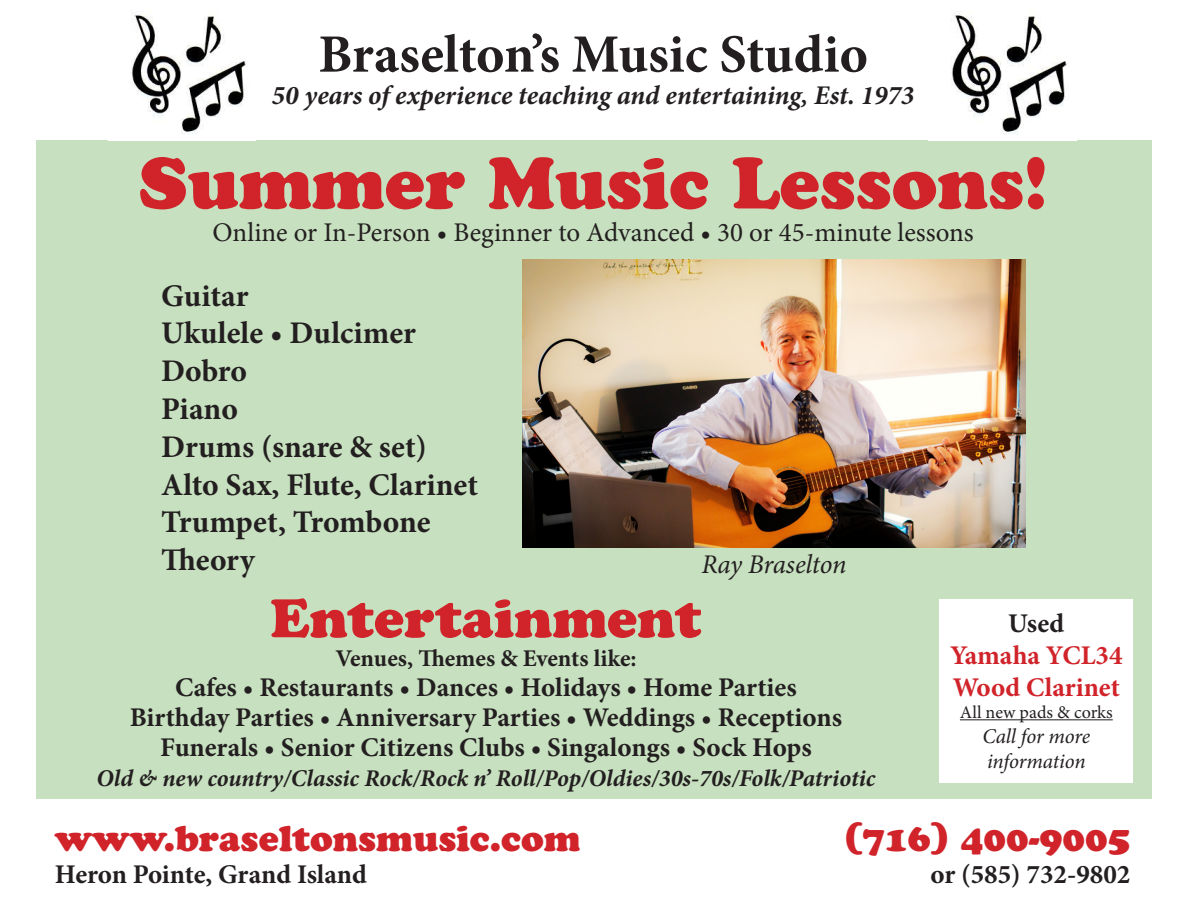
<style>
.page{position:relative;width:1188px;height:918px;background:#fff}
.page>*{position:absolute;margin:0;border:0;box-sizing:border-box;transform-origin:0 0}
.t1{font:72px "Cooper Black Std";color:#d1232a}
.t2{font:700 54px "Minion Pro";letter-spacing:-.005em;color:#231f20}
.t3{font:54px "Cooper Black Std";color:#d1232a}
.t4{font:36px "Cooper Black Std";color:#d1232a}
.t5{font:700 31.5px "Minion Pro";color:#231f20}
.t6{font:700 27px/30px "Minion Pro";color:#231f20;text-align:center}
.t7{font:27px "Minion Pro";color:#231f20}
.t8{font:italic 700 27px "Minion Pro";letter-spacing:-.005em;color:#231f20}
.t9{font:700 27px/32.4px "Minion Pro";color:#d1232a}
.t10{font:italic 27px "Minion Pro";letter-spacing:-.01em;color:#231f20}
.t11{font:italic 700 24px "Minion Pro";color:#231f20}
.t12{font:700 24px "Minion Pro";color:#231f20}
.t13{font:italic 21px "Minion Pro";letter-spacing:-.01em;color:#231f20}
.t14{font:18px "Minion Pro";color:#231f20}
</style>
<div class="page">
<div style="left:36px;top:140px;width:1116px;height:659px;background:#c7e0bf"></div>
<img style="left:522px;top:259px;width:504px;height:288px">
<img style="left:131px;top:13px;width:115px;height:121px">
<img style="left:951px;top:13px;width:116px;height:121px">
<div style="left:940px;top:599px;width:193px;height:184px;background:#fff"></div>
<hr style="left:960px;top:719px;width:153px;height:1px;background:#231f20">
<p class="t2" style="left:318px;top:16px;width:551px">Braselton’s Music Studio</p>
<p class="t8" style="left:272px;top:76px;width:644px">50 years of experience teaching and entertaining, Est. 1973</p>
<p class="t1" style="left:139px;top:140px;width:910px">Summer Music Lessons!</p>
<p class="t7" style="left:212px;top:214px;width:763px">Online or In-Person • Beginner to Advanced • 30 or 45-minute lessons</p>
<p class="t5" style="left:161px;top:273px;width:89px">Guitar</p>
<p class="t5" style="left:161px;top:311px;width:256px">Ukulele • Dulcimer</p>
<p class="t5" style="left:161px;top:349px;width:87px">Dobro</p>
<p class="t5" style="left:161px;top:387px;width:78px">Piano</p>
<p class="t5" style="left:161px;top:425px;width:267px">Drums (snare &amp; set)</p>
<p class="t5" style="left:161px;top:462px;width:319px">Alto Sax, Flute, Clarinet</p>
<p class="t5" style="left:161px;top:500px;width:271px">Trumpet, Trombone</p>
<p class="t5" style="left:161px;top:538px;width:95px">Theory</p>
<p class="t3" style="left:270px;top:586px;width:433px">Entertainment</p>
<p class="t12" style="left:335px;top:641px;width:303px">Venues, Themes &amp; Events like:</p>
<p class="t6" style="left:130px;top:672px;width:714px">Cafes • Restaurants • Dances • Holidays • Home Parties<br>Birthday Parties • Anniversary Parties • Weddings • Receptions<br>Funerals • Senior Citizens Clubs • Singalongs • Sock Hops</p>
<p class="t11" style="left:97px;top:761px;width:780px">Old &amp; new country/Classic Rock/Rock n’ Roll/Pop/Oldies/30s-70s/Folk/Patriotic</p>
<p class="t4" style="left:55px;top:817px;width:527px">www.braseltonsmusic.com</p>
<p class="t4" style="left:844px;top:817px;width:288px">(716) 400-9005</p>
<p class="t6" style="left:55px;top:859px;width:314px">Heron Pointe, Grand Island</p>
<p class="t6" style="left:931px;top:859px;width:201px">or (585) 732-9802</p>
<p class="t10" style="left:701px;top:546px;width:147px">Ray Braselton</p>
<p class="t6" style="left:1008px;top:608px;width:58px">Used</p>
<p class="t9" style="left:950px;top:639px;width:174px">Yamaha YCL34<br>Wood Clarinet</p>
<p class="t14" style="left:960px;top:700px;width:154px">All new pads &amp; corks</p>
<p class="t13" style="left:982px;top:722px;width:109px">Call for more</p>
<p class="t13" style="left:987px;top:747px;width:100px">information</p>
</div>
